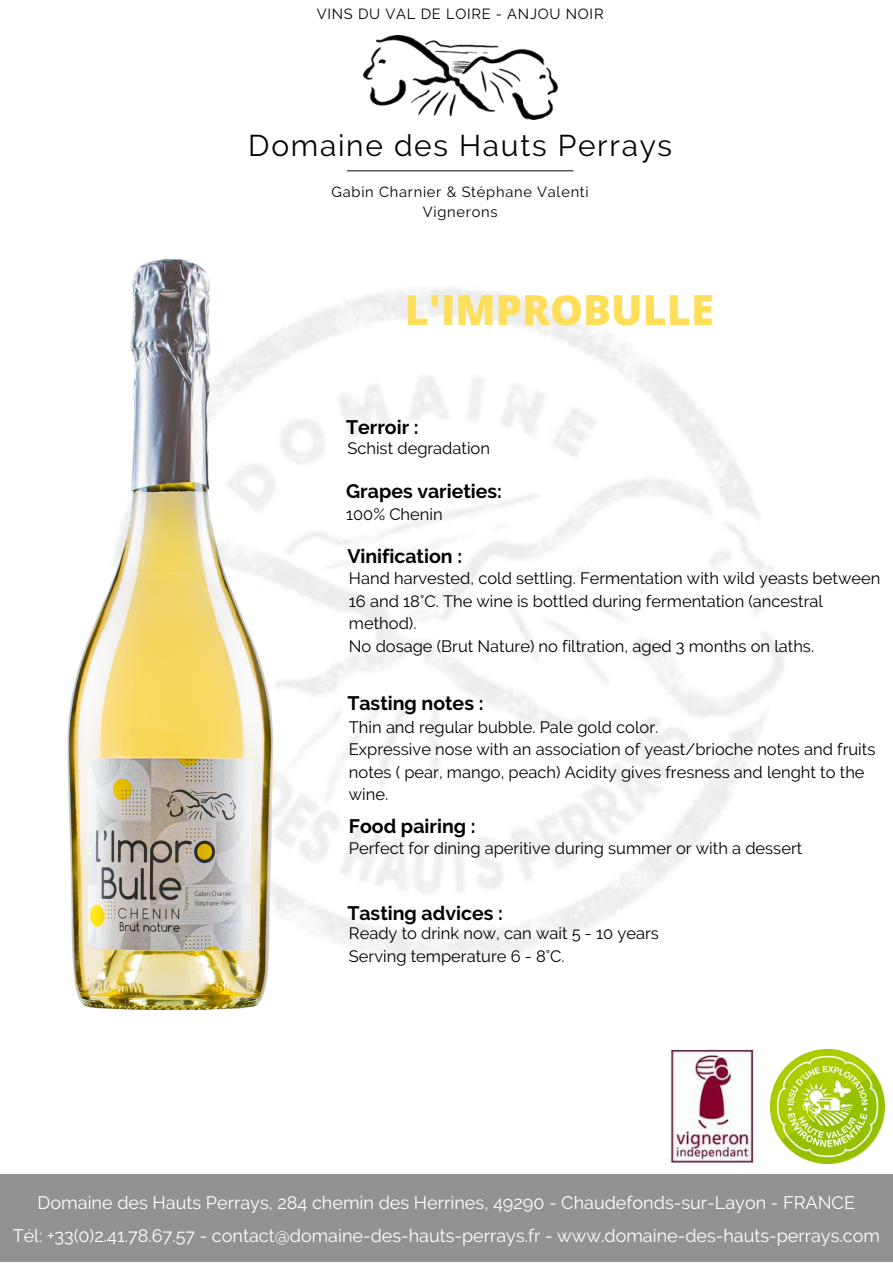
<style>
.page{position:relative;width:893px;height:1264px;background:#fff}
.page>*{position:absolute;margin:0;border:0;box-sizing:border-box;transform-origin:0 0}
.t1{font:800 41.55px "Open Sans";color:#ffde59}
.t2{font:29.85px "Raleway";letter-spacing:.055em;color:#020304}
.t3{font:700 19.5px "Raleway";color:#000}
.t4{font:18px "Raleway";color:#fff}
.t5{font:16.5px/22.5px "Raleway";color:#000}
.t6{font:14.7px "Raleway";letter-spacing:.05em;color:#020304}
</style>
<div class="page">
<img style="left:770px;top:1049px;width:114px;height:113px">
<img style="left:668px;top:1049px;width:87px;height:113px">
<img style="left:363px;top:35px;width:194px;height:84px">
<hr style="left:347px;top:170px;width:226px;height:1px;background:#020304">
<div style="left:0;top:1174px;width:892px;height:88px;background:#929292"></div>
<img style="left:67px;top:258px;width:379px;height:752px">
<p class="t6" style="left:317px;top:5px;width:288px">VINS DU VAL DE LOIRE - ANJOU NOIR</p>
<p class="t2" style="left:248px;top:127px;width:425px">Domaine des Hauts Perrays</p>
<p class="t6" style="left:331px;top:183px;width:259px">Gabin Charnier &amp; Stéphane Valenti</p>
<p class="t6" style="left:423px;top:203px;width:76px">Vignerons</p>
<p class="t1" style="left:405px;top:281px;width:310px">L'IMPROBULLE</p>
<p class="t3" style="left:346px;top:415px;width:74px">Terroir :</p>
<p class="t5" style="left:347px;top:437px;width:144px">Schist degradation</p>
<p class="t3" style="left:346px;top:480px;width:157px">Grapes varieties:</p>
<p class="t5" style="left:346px;top:503px;width:98px">100% Chenin</p>
<p class="t3" style="left:347px;top:544px;width:116px">Vinification :</p>
<p class="t5" style="left:349px;top:567px;width:533px">Hand harvested, cold settling. Fermentation with wild yeasts between<br>16 and 18°C. The wine is bottled during fermentation (ancestral method).</p>
<p class="t5" style="left:349px;top:634px;width:466px">No dosage (Brut Nature) no filtration, aged 3 months on laths.</p>
<p class="t3" style="left:347px;top:691px;width:138px">Tasting notes :</p>
<p class="t5" style="left:349px;top:716px;width:311px">Thin and regular bubble. Pale gold color.</p>
<p class="t5" style="left:349px;top:738px;width:528px">Expressive nose with an association of yeast/brioche notes and fruits notes ( pear, mango, peach) Acidity gives fresness and lenght to the wine.</p>
<p class="t3" style="left:349px;top:815px;width:128px">Food pairing :</p>
<p class="t5" style="left:349px;top:837px;width:455px">Perfect for dining aperitive during summer or with a dessert</p>
<p class="t3" style="left:347px;top:901px;width:157px">Tasting advices :</p>
<p class="t5" style="left:349px;top:922px;width:311px">Ready to drink now, can wait 5 - 10 years</p>
<p class="t5" style="left:349px;top:944px;width:217px">Serving temperature 6 - 8°C.</p>
<p class="t4" style="left:38px;top:1192px;width:818px">Domaine des Hauts Perrays, 284 chemin des Herrines, 49290 - Chaudefonds-sur-Layon - FRANCE</p>
<p class="t4" style="left:13px;top:1224px;width:868px">Tél: +33(0)2.41.78.67.57 - contact@domaine-des-hauts-perrays.fr - www.domaine-des-hauts-perrays.com</p>
</div>
